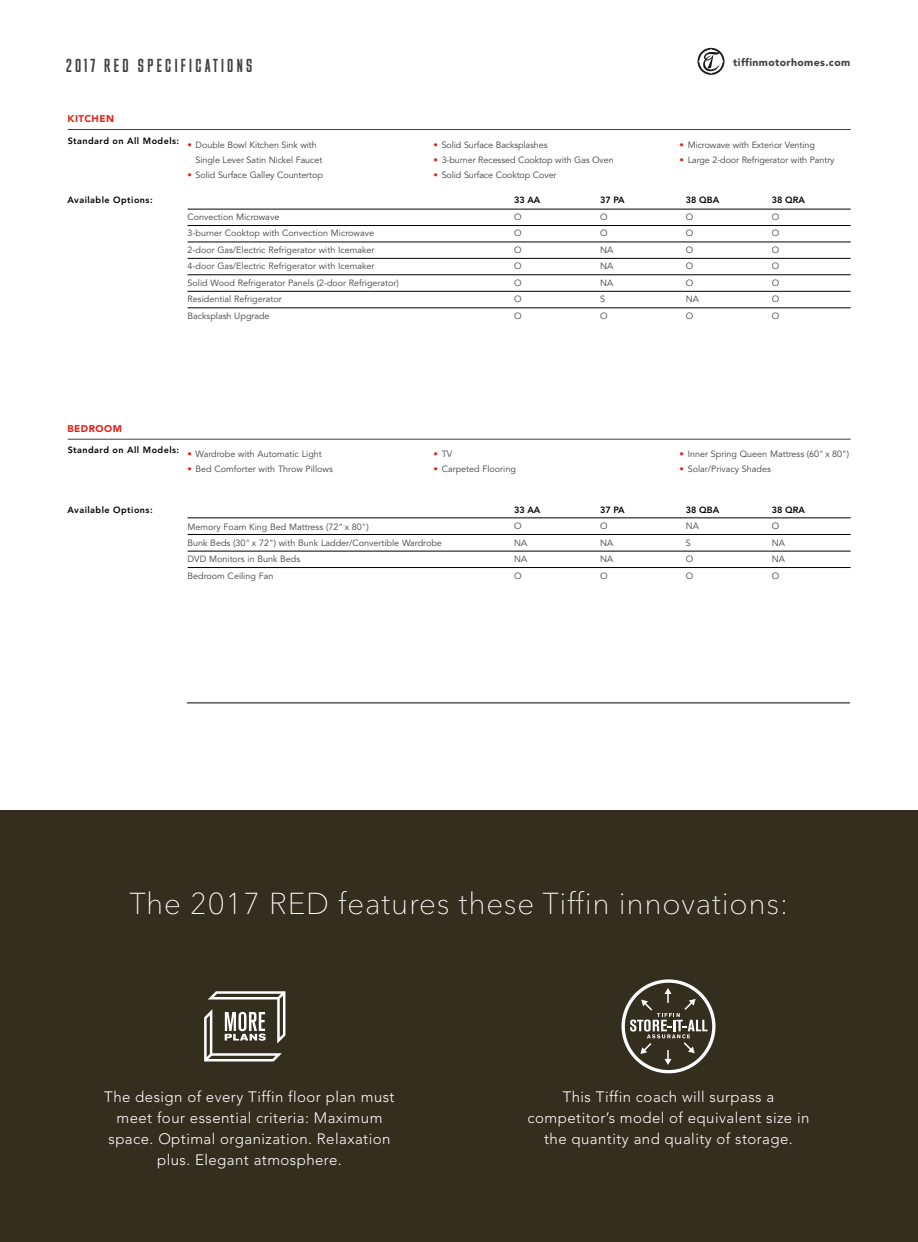
<style>
.page{position:relative;width:918px;height:1242px;background:#fff}
.page>*{position:absolute;margin:0;border:0;box-sizing:border-box;transform-origin:0 0}
.t1{font:100 30px "Avenir Next LT Pro";letter-spacing:.025em;color:#fff}
.t2{font:18px "M Fred";letter-spacing:.15em;color:#414042}
.t3{font:300 15px/21px "Avenir LT Std";letter-spacing:.03em;color:#fff;text-align:center}
.t4{font:900 10.5px "Avenir LT Std";letter-spacing:.035em;color:#414042}
.t5{font:900 9.75px "Avenir LT Std";letter-spacing:.05em;color:#e2231a}
.t6{font:9px/16.5px "Avenir LT Std";color:#414042}
.t7{font:800 9px "Avenir LT Std";letter-spacing:.05em;color:#000}
.s1{color:#e2231a}
</style>
<div class="page">
<hr style="left:68px;top:129px;width:783px;height:1px;background:#414042">
<hr style="left:188px;top:209px;width:663px;height:1px;background:#000">
<hr style="left:188px;top:225px;width:663px;height:1px;background:#000">
<hr style="left:188px;top:242px;width:663px;height:1px;background:#000">
<hr style="left:188px;top:258px;width:663px;height:1px;background:#000">
<hr style="left:188px;top:275px;width:663px;height:1px;background:#000">
<hr style="left:188px;top:291px;width:663px;height:1px;background:#000">
<hr style="left:188px;top:308px;width:663px;height:1px;background:#000">
<hr style="left:68px;top:439px;width:783px;height:1px;background:#414042">
<hr style="left:188px;top:551px;width:663px;height:1px;background:#000">
<hr style="left:188px;top:567px;width:663px;height:1px;background:#000">
<hr style="left:188px;top:534px;width:663px;height:1px;background:#000">
<hr style="left:188px;top:518px;width:663px;height:1px;background:#000">
<hr style="left:187px;top:703px;width:663px;height:1px;background:#000">
<svg style="left:698px;top:48px;width:27px;height:27px"></svg>
<div style="left:0;top:810px;width:918px;height:432px;background:#342e1f"></div>
<svg style="left:622px;top:979px;width:93px;height:94px"></svg>
<svg style="left:204px;top:991px;width:81px;height:70px"></svg>
<h2 class="t2" style="left:66px;top:56px;width:188px">2017 RED SPECIFICATIONS</h2>
<p class="t4" style="left:733px;top:56px;width:118px">tiffinmotorhomes.com</p>
<p class="t5" style="left:68px;top:113px;width:48px">KITCHEN</p>
<p class="t6" style="left:196px;top:137px;width:128px;line-height:15px;text-indent:-128px"><sup>Standard</sup> <sup>on</sup> <sup>All</sup> <sup>Models:</sup> <span class="s1">•</span> Double Bowl Kitchen Sink with<br>Single Lever Satin Nickel Faucet</p>
<p class="t6" style="left:188px;top:167px;width:137px"><span class="s1">•</span> Solid Surface Galley Countertop</p>
<p class="t6" style="left:434px;top:137px;width:116px"><span class="s1">•</span> Solid Surface Backsplashes</p>
<p class="t6" style="left:434px;top:152px;width:182px"><span class="s1">•</span> 3-burner Recessed Cooktop with Gas Oven</p>
<p class="t6" style="left:434px;top:167px;width:125px"><span class="s1">•</span> Solid Surface Cooktop Cover</p>
<p class="t6" style="left:680px;top:137px;width:137px"><span class="s1">•</span> Microwave with Exterior Venting</p>
<p class="t6" style="left:680px;top:152px;width:156px"><span class="s1">•</span> Large 2-door Refrigerator with Pantry</p>
<p class="t7" style="left:68px;top:195px;width:87px">Available Options:</p>
<p class="t7" style="left:514px;top:195px;width:28px">33 AA</p>
<p class="t7" style="left:600px;top:194px;width:26px">37 PA</p>
<p class="t7" style="left:686px;top:194px;width:35px">38 QBA</p>
<p class="t7" style="left:772px;top:194px;width:35px">38 QRA</p>
<p class="t6" style="left:188px;top:209px;width:213px">Convection Microwave<br>3-burner Cooktop with Convection Microwave 2-door Gas/Electric Refrigerator with Icemaker 4-door Gas/Electric Refrigerator with Icemaker<br>Solid Wood Refrigerator Panels (2-door Refrigerator)<br>Residential Refrigerator<br>Backsplash Upgrade</p>
<p class="t6" style="left:514px;top:208px;width:9px;text-align:justify">O O O O O O O</p>
<p class="t6" style="left:600px;top:208px;width:15px">O<br>O<br>NA<br>NA<br>NA<br>S<br>O</p>
<p class="t6" style="left:686px;top:208px;width:15px">O<br>O<br>O<br>O<br>O<br>NA<br>O</p>
<p class="t6" style="left:772px;top:208px;width:9px;text-align:justify">O O O O O O O</p>
<p class="t5" style="left:68px;top:422px;width:56px">BEDROOM</p>
<p class="t6" style="left:68px;top:446px;width:256px"><sup>Standard</sup> <sup>on</sup> <sup>All</sup> <sup>Models:</sup> <span class="s1">•</span> Wardrobe with Automatic Light</p>
<p class="t6" style="left:188px;top:461px;width:147px"><span class="s1">•</span> Bed Comforter with Throw Pillows</p>
<p class="t6" style="left:434px;top:446px;width:20px"><span class="s1">•</span> TV</p>
<p class="t6" style="left:434px;top:461px;width:84px"><span class="s1">•</span> Carpeted Flooring</p>
<p class="t6" style="left:680px;top:446px;width:171px"><span class="s1">•</span> Inner Spring Queen Mattress (60" x 80")</p>
<p class="t6" style="left:680px;top:461px;width:93px"><span class="s1">•</span> Solar/Privacy Shades</p>
<p class="t7" style="left:68px;top:504px;width:87px">Available Options:</p>
<p class="t7" style="left:514px;top:504px;width:28px">33 AA</p>
<p class="t7" style="left:600px;top:504px;width:26px">37 PA</p>
<p class="t7" style="left:686px;top:504px;width:35px">38 QBA</p>
<p class="t7" style="left:772px;top:504px;width:35px">38 QRA</p>
<p class="t6" style="left:188px;top:518px;width:256px">Memory Foam King Bed Mattress (72" x 80")<br>Bunk Beds (30" x 72") with Bunk Ladder/Convertible Wardrobe DVD Monitors in Bunk Beds<br>Bedroom Ceiling Fan</p>
<p class="t6" style="left:514px;top:518px;width:15px">O<br>NA<br>NA<br>O</p>
<p class="t6" style="left:600px;top:518px;width:15px">O<br>NA<br>NA<br>O</p>
<p class="t6" style="left:686px;top:518px;width:15px">NA<br>S<br>O<br>O</p>
<p class="t6" style="left:772px;top:518px;width:15px">O<br>NA<br>NA<br>O</p>
<h1 class="t1" style="left:130px;top:886px;width:660px">The 2017 RED features these Tiffin innovations:</h1>
<h3 class="t3" style="left:104px;top:1087px;width:292px">The design of every Tiffin floor plan must meet four essential criteria: Maximum space. Optimal organization. Relaxation plus. Elegant atmosphere.</h3>
<h3 class="t3" style="left:528px;top:1087px;width:283px">This Tiffin coach will surpass a competitor’s model of equivalent size in the quantity and quality of storage.</h3>
</div>
